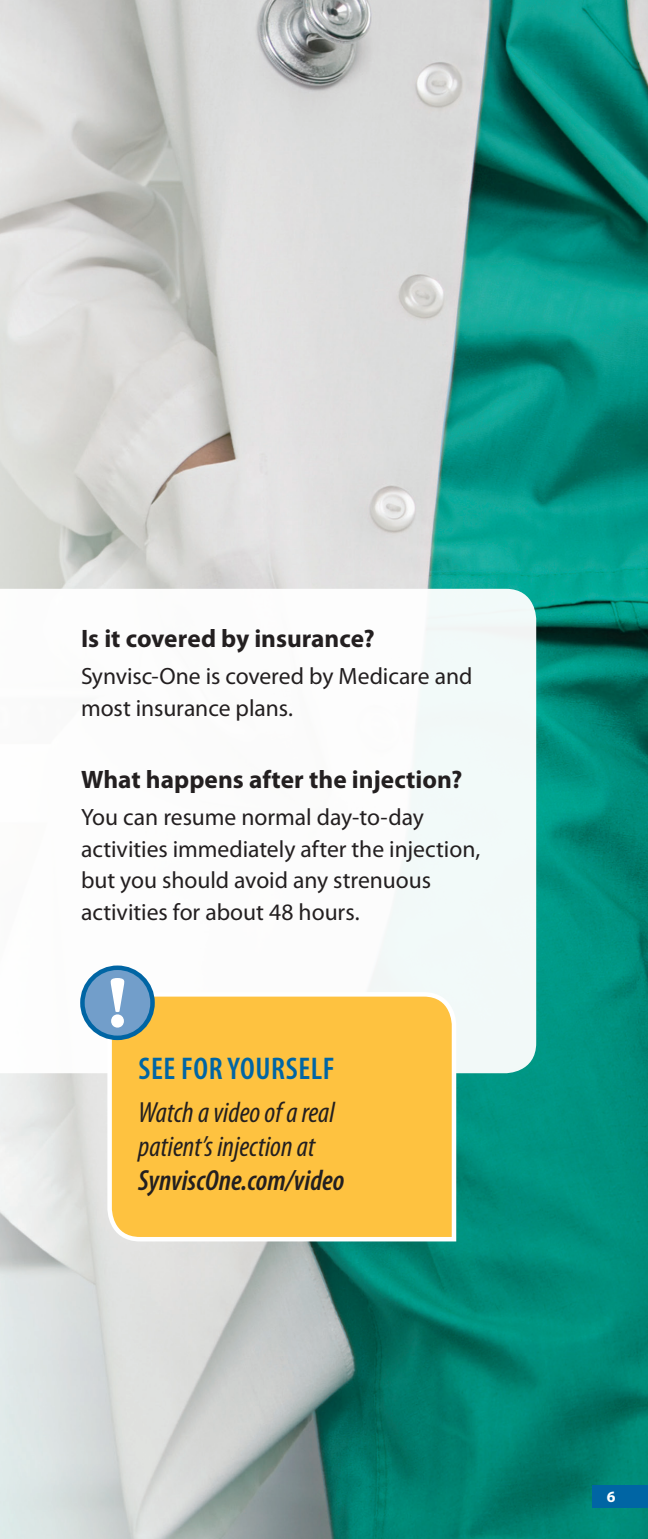
<style>
.page{position:relative;width:648px;height:1539px;background:#fff}
.page>*{position:absolute;margin:0;border:0;box-sizing:border-box;transform-origin:0 0}
.t1{font:600 condensed 31.5px "Myriad Pro";letter-spacing:.02em;color:#0065a4}
.t2{font:italic condensed 29.25px/33.8px "Myriad Pro";color:#231f20}
.Subhead{font:700 25.2px "Myriad Pro";color:#231f20}
.body_copy_-__25_spac{font:23.62px/31.5px "Myriad Pro";letter-spacing:-.005em;color:#231f20}
.body_copy{font:700 15.75px "Myriad Pro";color:#fff}
.s1{font-weight:600}
</style>
<div class="page">
<img style="left:0;top:0;width:648px;height:1539px">
<div style="left:592px;top:1486px;width:56px;height:22px;background:#0065a4"></div>
<svg style="left:0;top:589px;width:536px;height:484px"></svg>
<svg style="left:105px;top:990px;width:354px;height:254px;background:#fac550"></svg>
<div style="left:82px;top:968px;width:71px;height:70px;background:#729eca;border-radius:50%"></div>
<svg style="left:111px;top:978px;width:13px;height:50px"></svg>
<div style="left:80px;top:966px;width:75px;height:74px;border:4px solid #0065a4;border-radius:50%"></div>
<p class="Subhead" style="left:81px;top:625px;width:295px">Is it covered by insurance?</p>
<p class="body_copy_-__25_spac" style="left:81px;top:661px;width:393px">Synvisc-One is covered by Medicare and most insurance plans.</p>
<p class="Subhead" style="left:81px;top:765px;width:383px">What happens after the injection?</p>
<p class="body_copy_-__25_spac" style="left:81px;top:802px;width:401px">You can resume normal day-to-day activities immediately after the injection, but you should avoid any strenuous activities for about 48 hours.</p>
<p class="t1" style="left:139px;top:1051px;width:198px">SEE FOR YOURSELF</p>
<p class="t2" style="left:138px;top:1097px;width:208px">Watch a video of a real patient’s injection at<br><span class="s1">SynviscOne.com/video</span></p>
<p class="body_copy" style="left:607px;top:1488px;width:10px">6</p>
</div>
